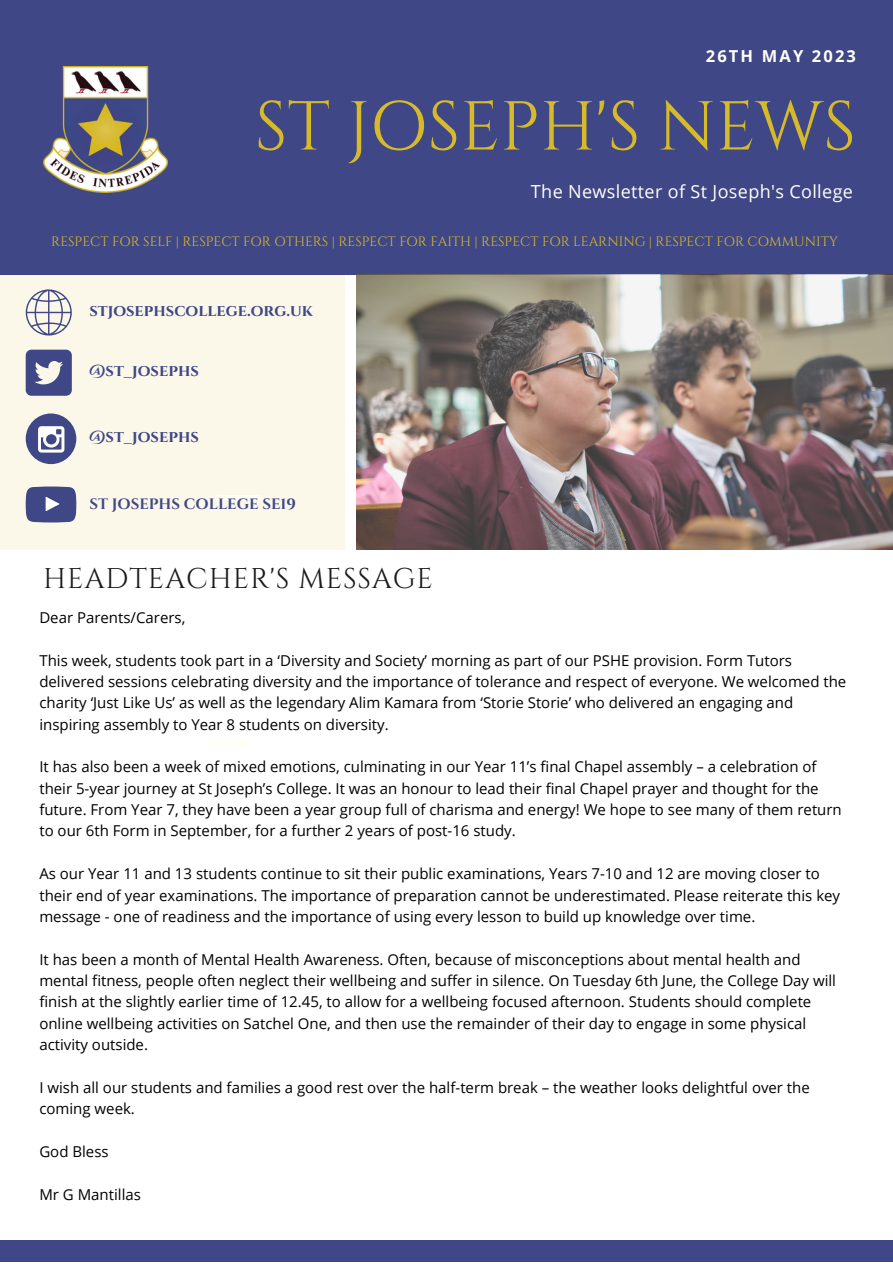
<style>
.page{position:relative;width:893px;height:1264px;background:#fff}
.page>*{position:absolute;margin:0;border:0;box-sizing:border-box;transform-origin:0 0}
.t1{font:69px "Cinzel";color:#d7ba29}
.t2{font:28.5px "Cinzel";letter-spacing:.03em;color:#1c191a}
.t3{font:18px "Open Sans";letter-spacing:.02em;color:#fffff6}
.t4{font:700 16.5px "Cinzel";color:#3f4786}
.t5{font:700 16.5px "Open Sans";letter-spacing:.13em;color:#fffff6}
.t6{font:15px/21.3px "Open Sans";color:#000}
.t7{font:700 15px "Cinzel";color:#3f4786}
.t8{font:13.5px "Cinzel";color:#d7ba29}
</style>
<div class="page">
<div style="left:0;top:1240px;width:892px;height:21px;background:#3f4786"></div>
<div style="left:0;top:242px;width:344px;height:307px;background:#fbf8ea"></div>
<div style="left:217px;top:495px;width:45px;height:5px;background:#fffff6"></div>
<div style="left:205px;top:741px;width:45px;height:6px;background:#fffff6"></div>
<div style="left:0;top:0;width:892px;height:275px;background:#3f4786"></div>
<img style="left:43px;top:66px;width:125px;height:126px">
<svg style="left:26px;top:289px;width:46px;height:46px"></svg>
<svg style="left:26px;top:349px;width:46px;height:47px"></svg>
<div style="left:26px;top:413px;width:50px;height:51px;background:#3f4786;border-radius:50%"></div>
<svg style="left:38px;top:426px;width:26px;height:26px"></svg>
<svg style="left:26px;top:486px;width:50px;height:36px;background:#545b92"></svg>
<img style="left:356px;top:275px;width:536px;height:274px">
<p class="t5" style="left:705px;top:44px;width:152px">26TH MAY 2023</p>
<p class="t1" style="left:255px;top:82px;width:602px">ST JOSEPH'S NEWS</p>
<p class="t3" style="left:531px;top:179px;width:323px">The Newsletter of St Joseph's College</p>
<p class="t8" style="left:51px;top:232px;width:788px">RESPECT FOR SELF | RESPECT FOR OTHERS | RESPECT FOR FAITH | RESPECT FOR LEARNING | RESPECT FOR COMMUNITY</p>
<p class="t4" style="left:89px;top:299px;width:225px">stjosephscollege.org.uk</p>
<p class="t4" style="left:89px;top:360px;width:111px">@st_josephs</p>
<p class="t4" style="left:89px;top:426px;width:111px">@st_josephs</p>
<p class="t7" style="left:89px;top:494px;width:208px">ST JOSEPHS COLLEGE SE19</p>
<p class="t2" style="left:43px;top:560px;width:391px">HEADTEACHER'S MESSAGE</p>
<p class="t6" style="left:39px;top:606px;width:147px">Dear Parents/Carers,</p>
<p class="t6" style="left:39px;top:649px;width:808px">This week, students took part in a ‘Diversity and Society’ morning as part of our PSHE provision. Form Tutors delivered sessions celebrating diversity and the importance of tolerance and respect of everyone. We welcomed the charity ‘Just Like Us’ as well as the legendary Alim Kamara from ‘Storie Storie’ who delivered an engaging and inspiring assembly to Year 8 students on diversity.</p>
<p class="t6" style="left:39px;top:756px;width:803px">It has also been a week of mixed emotions, culminating in our Year 11’s final Chapel assembly – a celebration of their 5-year journey at St Joseph’s College. It was an honour to lead their final Chapel prayer and thought for the future. From Year 7, they have been a year group full of charisma and energy! We hope to see many of them return to our 6th Form in September, for a further 2 years of post-16 study.</p>
<p class="t6" style="left:39px;top:862px;width:802px">As our Year 11 and 13 students continue to sit their public examinations, Years 7-10 and 12 are moving closer to their end of year examinations. The importance of preparation cannot be underestimated. Please reiterate this key message - one of readiness and the importance of using every lesson to build up knowledge over time.</p>
<p class="t6" style="left:39px;top:948px;width:798px">It has been a month of Mental Health Awareness. Often, because of misconceptions about mental health and mental fitness, people often neglect their wellbeing and suffer in silence. On Tuesday 6th June, the College Day will finish at the slightly earlier time of 12.45, to allow for a wellbeing focused afternoon. Students should complete online wellbeing activities on Satchel One, and then use the remainder of their day to engage in some physical activity outside.</p>
<p class="t6" style="left:39px;top:1076px;width:772px">I wish all our students and families a good rest over the half-term break – the weather looks delightful over the coming week.</p>
<p class="t6" style="left:39px;top:1140px;width:71px">God Bless</p>
<p class="t6" style="left:39px;top:1183px;width:103px">Mr G Mantillas</p>
</div>
